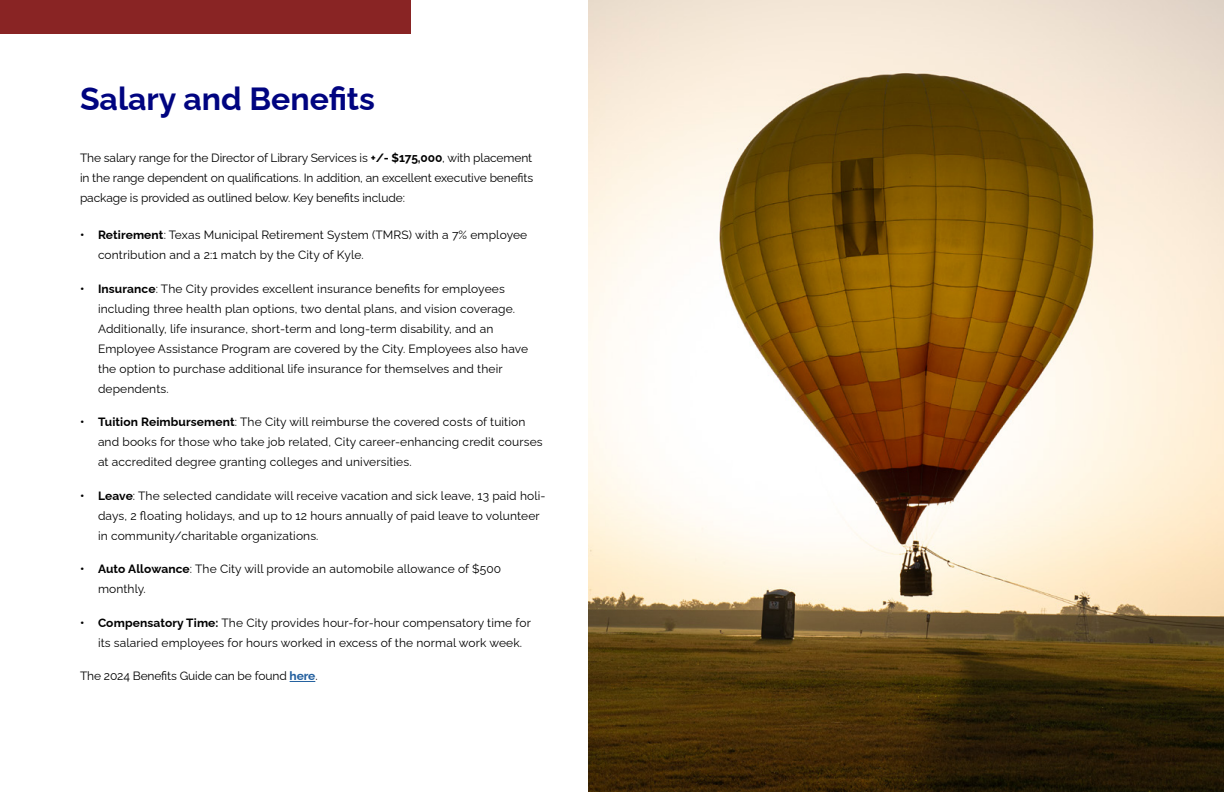
<style>
.page{position:relative;width:1224px;height:792px;background:#fff}
.page>*{position:absolute;margin:0;border:0;box-sizing:border-box;transform-origin:0 0}
.t1{font:700 32px "Raleway";color:#000480}
.t2{font:12px/20px "Raleway";letter-spacing:.01em;color:#000}
.t3{font:12px "Raleway";letter-spacing:-.01em;color:#000}
.s1{font-weight:700}
.s2{font-weight:700;color:#215e9e}
</style>
<div class="page">
<img style="left:589px;top:0;width:635px;height:792px">
<div style="left:0;top:0;width:411px;height:33px;background:#892424"></div>
<svg style="left:290px;top:681px;width:25px;height:1px"></svg>
<h1 class="t1" style="left:80px;top:73px;width:296px">Salary and Benefits</h1>
<p class="t2" style="left:80px;top:147px;width:455px;text-align:justify">The salary range for the Director of Library Services is <span class="s1">+/- $175,000</span>, with placement in the range dependent on qualifications. In addition, an excellent executive benefits package is provided as outlined below. Key benefits include:</p>
<p class="t2" style="left:98px;top:224px;width:431px;text-indent:-18px"><span class="s1">• Retirement</span>: Texas Municipal Retirement System (TMRS) with a 7% employee contribution and a 2:1 match by the City of Kyle.</p>
<p class="t2" style="left:98px;top:277px;width:432px;text-indent:-18px"><span class="s1">• Insurance</span>: The City provides excellent insurance benefits for employees including three health plan options, two dental plans, and vision coverage.<br>Additionally, life insurance, short-term and long-term disability, and an Employee Assistance Program are covered by the City. Employees also have the option to purchase additional life insurance for themselves and their dependents.</p>
<p class="t2" style="left:98px;top:411px;width:446px;text-indent:-18px"><span class="s1">• Tuition Reimbursement</span>: The City will reimburse the covered costs of tuition and books for those who take job related, City career-enhancing credit courses at accredited degree granting colleges and universities.</p>
<p class="t2" style="left:98px;top:484px;width:449px;text-indent:-18px"><span class="s1">• Leave</span>: The selected candidate will receive vacation and sick leave, 13 paid holi&shy;days, 2 floating holidays, and up to 12 hours annually of paid leave to volunteer in community/charitable organizations.</p>
<p class="t2" style="left:98px;top:558px;width:405px;text-indent:-18px"><span class="s1">• Auto Allowance</span>: The City will provide an automobile allowance of $500 monthly.</p>
<p class="t2" style="left:98px;top:611px;width:434px;text-indent:-18px"><span class="s1">• Compensatory Time:</span> The City provides hour-for-hour compensatory time for its salaried employees for hours worked in excess of the normal work week.</p>
<p class="t3" style="left:80px;top:667px;width:239px">The 2024 Benefits Guide can be found <span class="s2">here</span>.</p>
</div>
